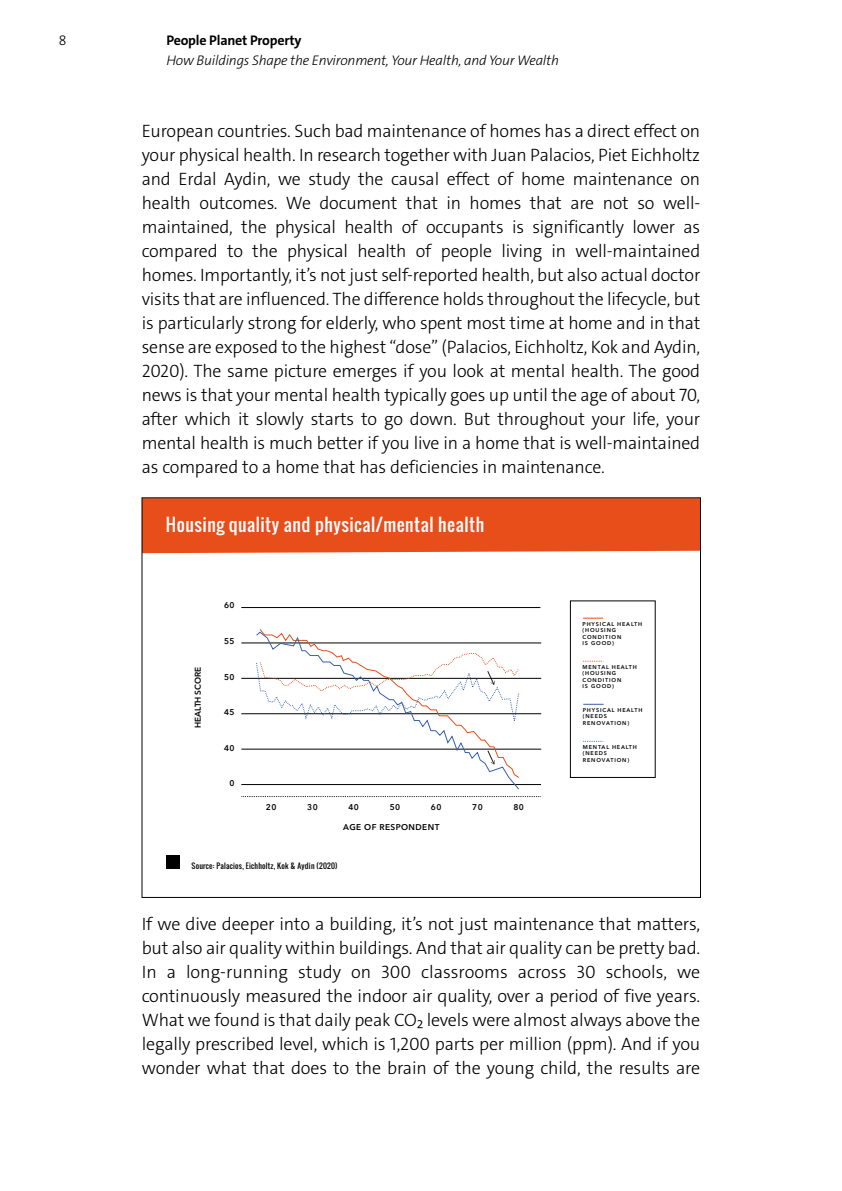
<style>
.page{position:relative;width:842px;height:1191px;background:#fff}
.page>*{position:absolute;margin:0;border:0;box-sizing:border-box;transform-origin:0 0}
.t1{font:300 18px/24px "The Sans E4 s";letter-spacing:-.01em;color:#000;text-align:justify}
.t2{font:17.6px "Oswald";letter-spacing:.03em;color:#fff}
.t3{font:italic 300 14px "The Sans E4 s";letter-spacing:-.015em;color:#000}
.t4{font:700 14px "The Sans E4 s";letter-spacing:-.015em;color:#000}
.t5{font:300 14px "The Sans E4 s";color:#000}
.t6{font:600 8.4px "Avenir Next";letter-spacing:.05em;color:#010202}
.t7{font:600 8.4px "Avenir Next";color:#010202}
.t8{font:7.4px "Oswald";letter-spacing:.03em;color:#020203}
.t9{font:600 5.6px/6.2px "Avenir Next";letter-spacing:.15em;color:#010202}
</style>
<div class="page">
<div style="left:144px;top:499px;width:555px;height:54px;background:#e74e1a"></div>
<div style="left:166px;top:855px;width:14px;height:14px;background:#000"></div>
<svg style="left:583px;top:704px;width:20px;height:1px"></svg>
<svg style="left:583px;top:741px;width:20px;height:1px"></svg>
<svg style="left:583px;top:618px;width:20px;height:1px"></svg>
<svg style="left:583px;top:661px;width:19px;height:1px"></svg>
<div style="left:570px;top:600px;width:85px;height:177px;border:1px solid #010202"></div>
<hr style="left:241px;top:642px;width:300px;height:1px;background:#010202">
<hr style="left:241px;top:607px;width:299px;height:1px;background:#010202">
<hr style="left:241px;top:678px;width:300px;height:1px;background:#010202">
<hr style="left:241px;top:749px;width:300px;height:1px;background:#010202">
<hr style="left:241px;top:713px;width:300px;height:1px;background:#010202">
<hr style="left:241px;top:784px;width:300px;height:1px;background:#010202">
<svg style="left:241px;top:796px;width:300px;height:1px"></svg>
<svg style="left:256px;top:778px;width:264px;height:12px"></svg>
<svg style="left:256px;top:629px;width:264px;height:149px"></svg>
<p class="t5" style="left:59px;top:31px;width:9px">8</p>
<p class="t4" style="left:166px;top:31px;width:137px">People Planet Property</p>
<p class="t3" style="left:166px;top:51px;width:394px">How Buildings Shape the Environment, Your Health, and Your Wealth</p>
<p class="t1" style="left:142px;top:119px;width:560px">European countries. Such bad maintenance of homes has a direct effect on your physical health. In research together with Juan Palacios, Piet Eichholtz and Erdal Aydin, we study the causal effect of home maintenance on health outcomes. We document that in homes that are not so well&shy;maintained, the physical health of occupants is significantly lower as compared to the physical health of people living in well-maintained homes. Importantly, it’s not just self-reported health, but also actual doctor visits that are influenced. The difference holds throughout the lifecycle, but is particularly strong for elderly, who spent most time at home and in that sense are exposed to the highest “dose” (Palacios, Eichholtz, Kok and Aydin, 2020). The same picture emerges if you look at mental health. The good news is that your mental health typically goes up until the age of about 70, after which it slowly starts to go down. But throughout your life, your mental health is much better if you live in a home that is well-maintained as compared to a home that has deficiencies in maintenance.</p>
<p class="t2" style="left:166px;top:511px;width:320px">Housing quality and physical/mental health</p>
<p class="t6" style="left:224px;top:598px;width:12px">60</p>
<p class="t7" style="left:191px;top:728px;width:63px;rotate:-90deg">HEALTH SCORE</p>
<p class="t6" style="left:224px;top:634px;width:12px">55</p>
<p class="t6" style="left:224px;top:669px;width:12px">50</p>
<p class="t6" style="left:224px;top:705px;width:12px">45</p>
<p class="t6" style="left:224px;top:740px;width:12px">40</p>
<p class="t6" style="left:229px;top:776px;width:7px">0</p>
<p class="t6" style="left:266px;top:799px;width:12px">20</p>
<p class="t6" style="left:307px;top:799px;width:12px">30</p>
<p class="t6" style="left:348px;top:799px;width:12px">40</p>
<p class="t6" style="left:390px;top:799px;width:12px">50</p>
<p class="t6" style="left:431px;top:799px;width:12px">60</p>
<p class="t6" style="left:472px;top:799px;width:12px">70</p>
<p class="t6" style="left:513px;top:799px;width:12px">80</p>
<p class="t6" style="left:343px;top:819px;width:98px">AGE OF RESPONDENT</p>
<p class="t8" style="left:192px;top:860px;width:148px">Source: Palacios, Eichholtz, Kok &amp; Aydin (2020)</p>
<p class="t9" style="left:582px;top:621px;width:61px">PHYSICAL HEALTH (HOUSING<br>CONDITION<br>IS GOOD)</p>
<p class="t9" style="left:582px;top:664px;width:56px">MENTAL HEALTH (HOUSING<br>CONDITION<br>IS GOOD)</p>
<p class="t9" style="left:583px;top:707px;width:61px">PHYSICAL HEALTH (NEEDS<br>RENOVATION)</p>
<p class="t9" style="left:583px;top:744px;width:56px">MENTAL HEALTH (NEEDS<br>RENOVATION)</p>
<p class="t1" style="left:142px;top:911px;width:560px">If we dive deeper into a building, it’s not just maintenance that matters, but also air quality within buildings. And that air quality can be pretty bad.<br>In a long-running study on 300 classrooms across 30 schools, we continuously measured the indoor air quality, over a period of five years.<br>What we found is that daily peak CO₂ levels were almost always above the legally prescribed level, which is 1,200 parts per million (ppm). And if you wonder what that does to the brain of the young child, the results are</p>
</div>
